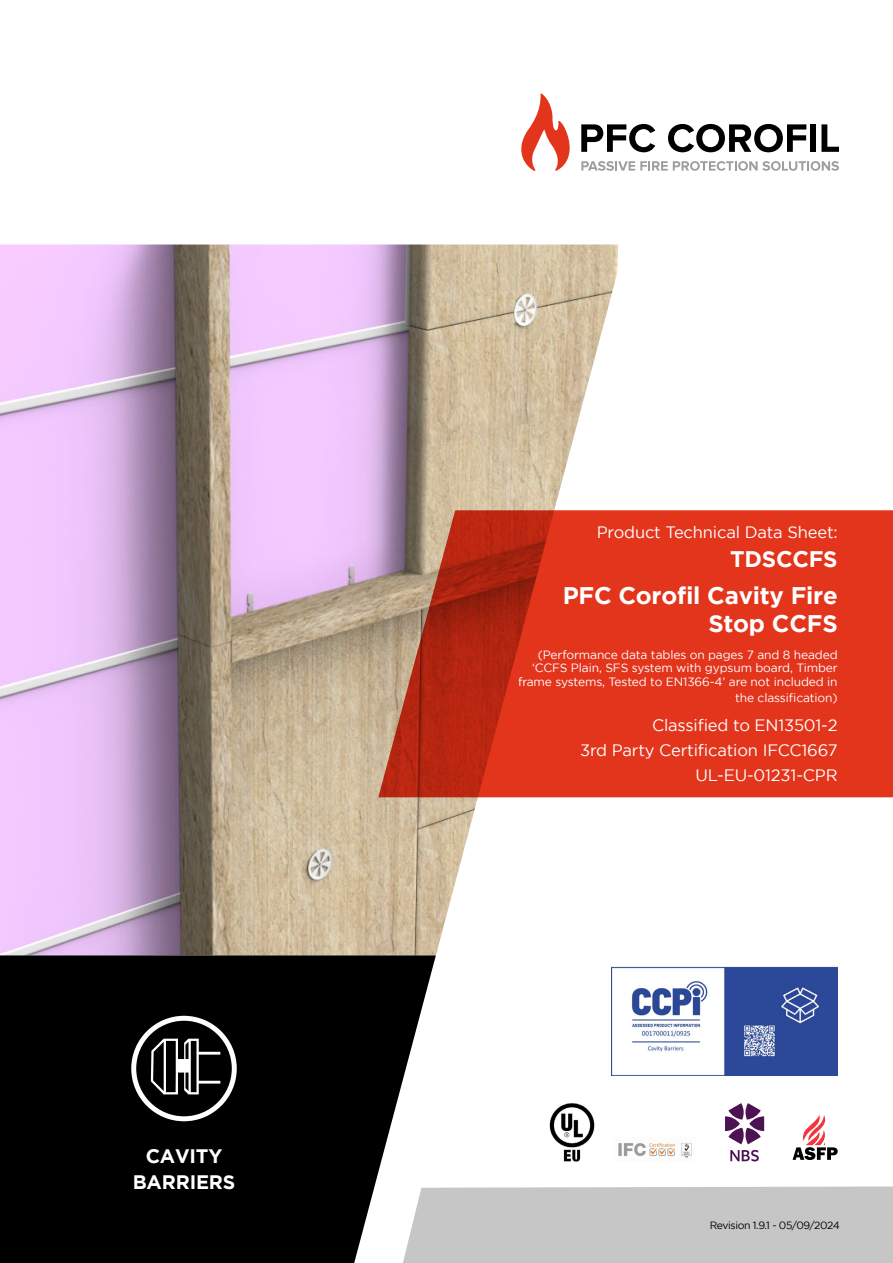
<style>
.page{position:relative;width:893px;height:1263px;background:#fff}
.page>*{position:absolute;margin:0;border:0;box-sizing:border-box;transform-origin:0 0}
.t1{font:700 24px/28.5px "Gotham";letter-spacing:-.01em;color:#fff;text-align:right}
.t2{font:700 22.5px "Gotham";letter-spacing:-.01em;color:#fff}
.t3{font:700 19.5px/25.8px "Gotham";letter-spacing:-.01em;color:#fff;text-align:center}
.t4{font:16.5px/25px "Gotham";letter-spacing:-.01em;color:#fff;text-align:right}
.t5{font:12px/13.5px "Gotham";letter-spacing:-.01em;color:#fff;text-align:right}
.t6{font:10.5px "Gotham";letter-spacing:-.04em;color:#000}
.s1{font-size:15px;color:#e3341c}
.s2{font-weight:400;font-size:15px;color:#e3341c}
</style>
<div class="page">
<img style="left:0;top:244px;width:625px;height:711px">
<div style="left:436px;top:1186px;width:457px;height:77px;background:#c6c6c6"></div>
<svg style="left:521px;top:94px;width:49px;height:77px"></svg>
<svg style="left:581px;top:124px;width:74px;height:28px"></svg>
<svg style="left:668px;top:124px;width:138px;height:28px"></svg>
<div style="left:810px;top:124px;width:6px;height:28px;background:#000"></div>
<svg style="left:821px;top:124px;width:18px;height:28px"></svg>
<svg style="left:581px;top:161px;width:258px;height:10px"></svg>
<svg style="left:378px;top:510px;width:515px;height:287px;background:#d53922"></svg>
<svg style="left:0;top:955px;width:436px;height:308px;background:#191919"></svg>
<svg style="left:131px;top:1016px;width:106px;height:105px"></svg>
<svg style="left:730px;top:1150px;width:29px;height:11px"></svg>
<svg style="left:725px;top:1103px;width:39px;height:41px"></svg>
<img style="left:618px;top:1142px;width:74px;height:16px">
<svg style="left:793px;top:1114px;width:45px;height:46px"></svg>
<img style="left:549px;top:1103px;width:45px;height:58px">
<img style="left:611px;top:966px;width:227px;height:109px">
<h3 class="t3" style="left:133px;top:1143px;width:104px">CAVITY<br>BARRIERS</h3>
<h3 class="t4" style="left:584px;top:520px;width:255px"><span class="s1">•</span> Product Technical Data Sheet:</h3>
<h2 class="t2" style="left:730px;top:546px;width:109px">TDSCCFS</h2>
<h1 class="t1" style="left:550px;top:580px;width:289px"><span class="s2">•</span> PFC Corofil Cavity Fire<br>Stop CCFS</h1>
<p class="t5" style="left:518px;top:647px;width:321px"><span class="s1">•</span> (Performance data tables on pages 7 and 8 headed ‘CCFS Plain, SFS system with gypsum board, Timber frame systems, Tested to EN1366-4’ are not included in</p>
<p class="t5" style="left:735px;top:691px;width:104px">the classification)</p>
<h3 class="t4" style="left:639px;top:713px;width:200px"><span class="s1">•</span> Classified to EN13501-2</h3>
<h3 class="t4" style="left:567px;top:738px;width:272px"><span class="s1">•</span> 3rd Party Certification IFCC1667<br>UL-EU-01231-CPR</h3>
<p class="t6" style="left:710px;top:1220px;width:131px">Revision 1.9.1 - 05/09/2024</p>
</div>
